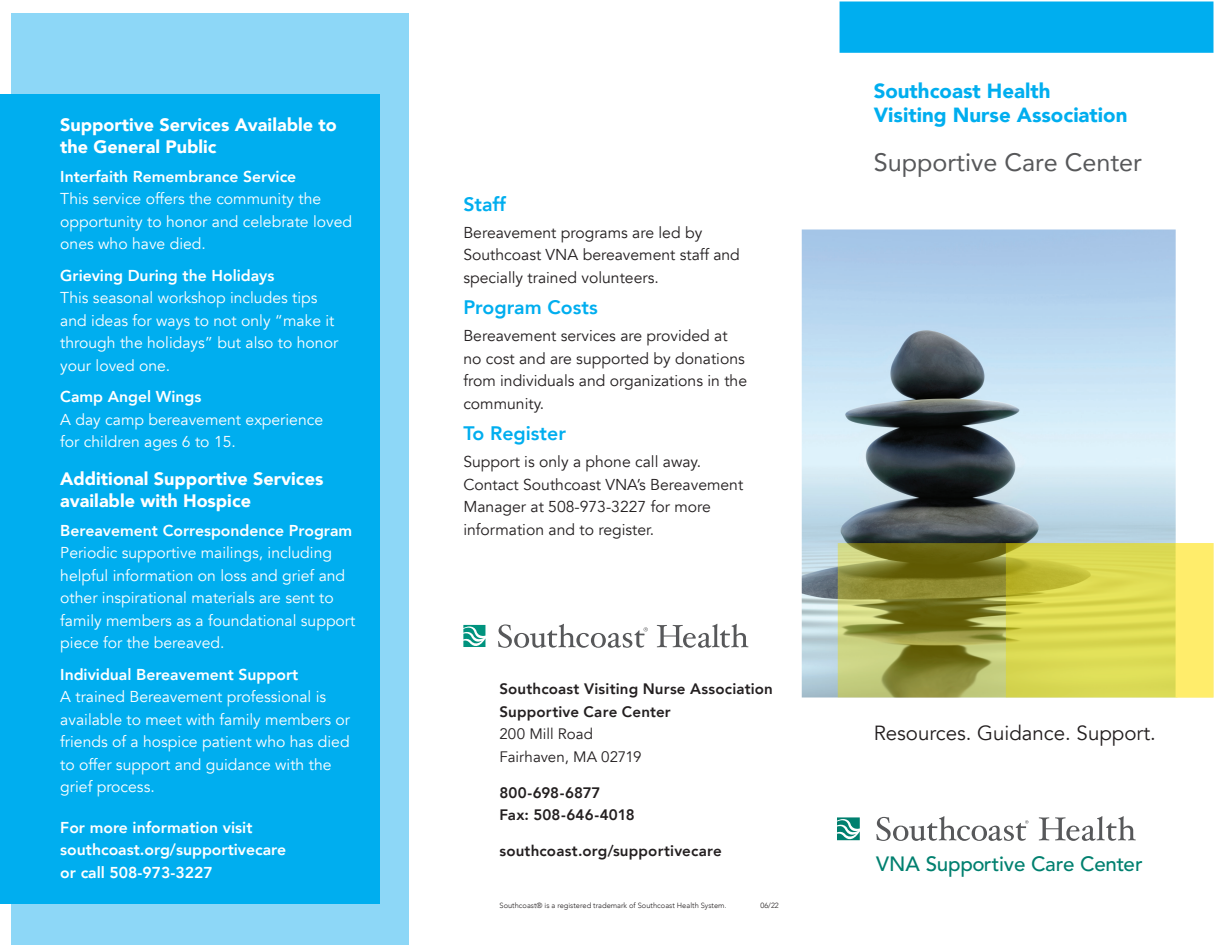
<style>
.page{position:relative;width:1215px;height:945px;background:#fff}
.page>*{position:absolute;margin:0;border:0;box-sizing:border-box;transform-origin:0 0}
.t1{font:25.2px "Avenir";color:#57585a}
.t2{font:500 20.55px "Avenir";letter-spacing:-.02em;color:#00806f}
.t3{font:900 20.4px/23.7px "Avenir";color:#00aeef}
.t4{font:20.4px "Avenir";color:#231f20}
.t5{font:800 19.5px "Avenir";color:#00aeef}
.t6{font:900 18px/22.5px "Avenir";color:#fff}
.t7{font:15.75px/22.5px "Avenir";color:#fff}
.t8{font:15.75px/22.5px "Avenir";color:#231f20}
.t9{font:800 15.75px/22.5px "Avenir";color:#fff}
.t10{font:800 15.15px/22.5px "Avenir";letter-spacing:.01em;color:#231f20}
.t11{font:300 7.5px "Avenir";color:#231f20}
.s1{font-weight:400}
</style>
<div class="page">
<svg style="left:657px;top:624px;width:91px;height:24px"></svg>
<svg style="left:463px;top:625px;width:22px;height:22px"></svg>
<svg style="left:498px;top:624px;width:150px;height:24px"></svg>
<div style="left:840px;top:2px;width:374px;height:51px;background:#00aeef"></div>
<img style="left:802px;top:230px;width:374px;height:468px">
<svg style="left:838px;top:543px;width:168px;height:155px;background:#91923f"></svg>
<svg style="left:1006px;top:543px;width:208px;height:155px;background:#ded954"></svg>
<svg style="left:837px;top:817px;width:23px;height:24px"></svg>
<svg style="left:876px;top:816px;width:152px;height:25px"></svg>
<svg style="left:1039px;top:816px;width:97px;height:25px"></svg>
<div style="left:11px;top:14px;width:398px;height:931px;background:#8dd7f7"></div>
<div style="left:0;top:94px;width:380px;height:810px;background:#00aeef"></div>
<p class="t6" style="left:60px;top:113px;width:278px">Supportive Services Available to the General Public</p>
<p class="t9" style="left:60px;top:165px;width:238px">Interfaith Remembrance Service</p>
<p class="t7" style="left:60px;top:188px;width:293px">This service offers the community the opportunity to honor and celebrate loved ones who have died.</p>
<p class="t9" style="left:60px;top:264px;width:216px">Grieving During the Holidays</p>
<p class="t7" style="left:60px;top:287px;width:279px">This seasonal workshop includes tips and ideas for ways to not only “make it through the holidays” but also to honor your loved one.</p>
<p class="t9" style="left:60px;top:385px;width:143px">Camp Angel Wings</p>
<p class="t7" style="left:60px;top:408px;width:264px">A day camp bereavement experience for children ages 6 to 15.</p>
<p class="t6" style="left:60px;top:467px;width:265px">Additional Supportive Services available with Hospice</p>
<p class="t9" style="left:60px;top:519px;width:293px">Bereavement Correspondence Program</p>
<p class="t7" style="left:60px;top:542px;width:297px">Periodic supportive mailings, including helpful information on loss and grief and other inspirational materials are sent to family members as a foundational support piece for the bereaved.</p>
<p class="t9" style="left:60px;top:663px;width:240px">Individual Bereavement Support</p>
<p class="t7" style="left:60px;top:686px;width:291px">A trained Bereavement professional is available to meet with family members or friends of a hospice patient who has died to offer support and guidance with the grief process.</p>
<p class="t9" style="left:60px;top:816px;width:227px">For more information visit southcoast.org/supportivecare or call 508-973-3227</p>
<p class="t5" style="left:463px;top:189px;width:44px">Staff</p>
<p class="t8" style="left:463px;top:221px;width:278px">Bereavement programs are led by<br>Southcoast VNA bereavement staff and specially trained volunteers.</p>
<p class="t5" style="left:463px;top:292px;width:136px">Program Costs</p>
<p class="t8" style="left:463px;top:325px;width:285px">Bereavement services are provided at no cost and are supported by donations from individuals and organizations in the community.</p>
<p class="t5" style="left:463px;top:418px;width:104px">To Register</p>
<p class="t8" style="left:463px;top:451px;width:281px">Support is only a phone call away.<br>Contact Southcoast VNA’s Bereavement Manager at 508-973-3227 for more information and to register.</p>
<p class="t10" style="left:499px;top:678px;width:275px">Southcoast Visiting Nurse Association<br>Supportive Care Center<br><span class="s1">200 Mill Road<br>Fairhaven, MA 02719</span></p>
<p class="t10" style="left:499px;top:781px;width:137px">800-698-6877<br>Fax: 508-646-4018</p>
<p class="t10" style="left:499px;top:840px;width:224px">southcoast.org/supportivecare</p>
<p class="t11" style="left:500px;top:901px;width:229px">Southcoast® is a registered trademark of Southcoast Health System.</p>
<p class="t11" style="left:760px;top:901px;width:20px">06/22</p>
<p class="t3" style="left:874px;top:79px;width:255px">Southcoast Health<br>Visiting Nurse Association</p>
<p class="t1" style="left:874px;top:142px;width:270px">Supportive Care Center</p>
<p class="t4" style="left:874px;top:721px;width:284px">Resources. Guidance. Support.</p>
<p class="t2" style="left:876px;top:846px;width:268px">VNA Supportive Care Center</p>
</div>
